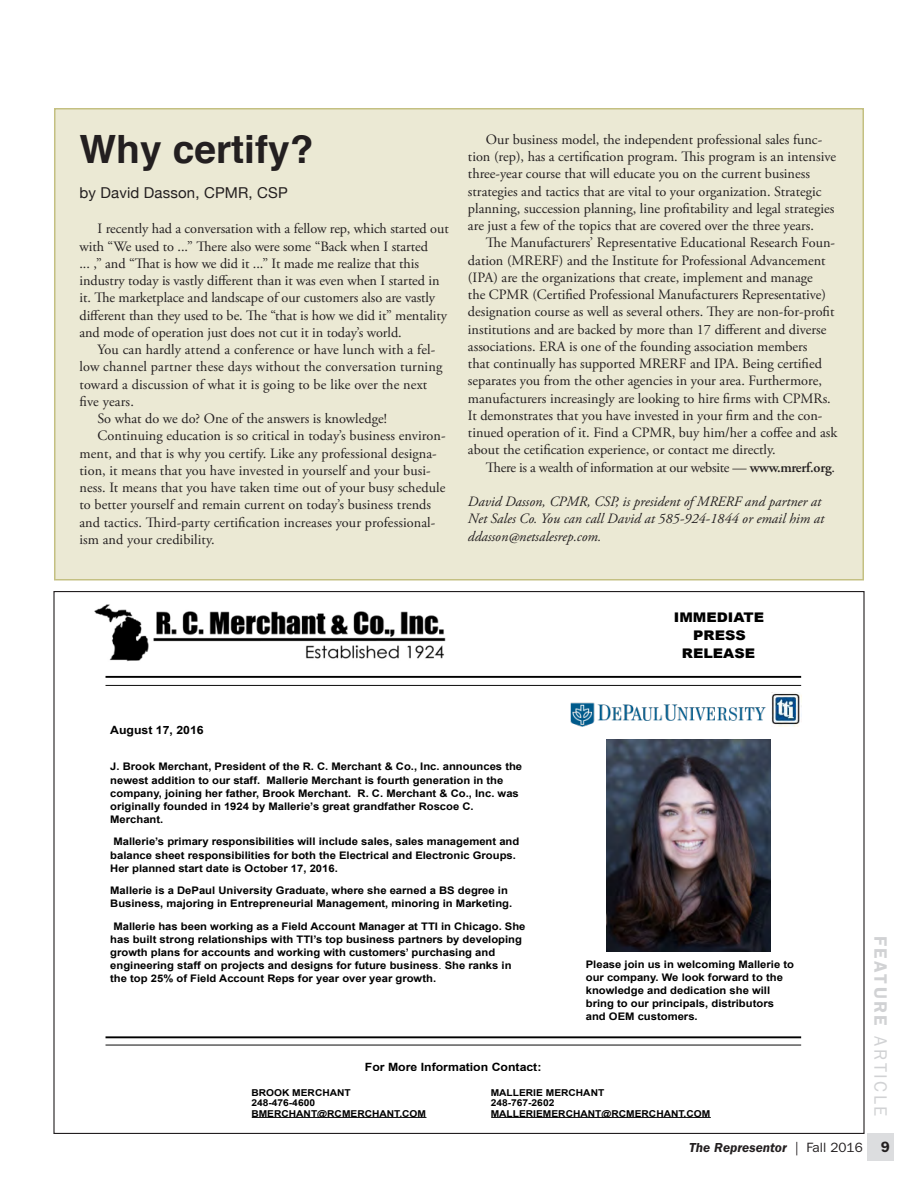
<style>
.page{position:relative;width:918px;height:1188px;background:#fff}
.page>*{position:absolute;margin:0;border:0;box-sizing:border-box;transform-origin:0 0}
.Page_Header{font:700 39px "Helvetica";color:#231f20}
.Pull_Quote{font:600 18px "ITC Franklin Gothic Std";letter-spacing:.14em;color:#d1d2d4}
.Page_Header-2{font:15px "Helvetica Neue";letter-spacing:.01em;color:#231f20}
.Page_Header-3{font:14.25px/17.2px "Adobe Garamond Pro";color:#231f20}
.Page_Header-4{font:italic 14.25px/17.2px "Adobe Garamond Pro";color:#231f20}
.Page_Header-5{font:14.25px "Adobe Garamond Pro";letter-spacing:-.02em;color:#231f20}
.t1{font:italic 600 13.5px "ITC Franklin Gothic Std";color:#231f20}
.t2{font:900 13.35px/18px "Arial";color:#000;text-align:center;scale:1.08 1}
.t3{font:700 11.4px "Arial";color:#000;scale:1.08 1}
.t4{font:700 10.5px/13px "Arial";color:#000;scale:1.08 1}
.t5{font:700 9.45px/10.5px "Arial";color:#000;scale:1.08 1}
.s1{font-weight:600}
.s2{font-weight:400}
.s3{font-weight:400;font-style:normal}
.s4{font-style:normal;font-size:15px}
</style>
<div class="page">
<div style="left:867px;top:1133px;width:27px;height:28px;background:#dcdddf"></div>
<div style="left:55px;top:109px;width:808px;height:471px;background:#ebe9d4"></div>
<div style="left:54px;top:108px;width:810px;height:472px;border:2px solid #c4c082"></div>
<img style="left:94px;top:604px;width:352px;height:58px">
<img style="left:571px;top:702px;width:195px;height:24px">
<img style="left:771px;top:693px;width:31px;height:33px">
<img style="left:606px;top:739px;width:165px;height:213px">
<hr style="left:491px;top:1117px;width:220px;height:1px;background:#000">
<hr style="left:106px;top:1036px;width:695px;height:2px;background:#000">
<hr style="left:106px;top:1045px;width:695px;height:1px;background:#000">
<hr style="left:252px;top:1117px;width:175px;height:1px;background:#000">
<hr style="left:106px;top:676px;width:695px;height:2px;background:#000">
<hr style="left:106px;top:685px;width:695px;height:1px;background:#000">
<p class="Page_Header" style="left:80px;top:118px;width:236px">Why certify?</p>
<p class="Page_Header-2" style="left:80px;top:182px;width:210px">by David Dasson, CPMR, CSP</p>
<p class="Page_Header-3" style="left:80px;top:221px;width:371px;text-indent:18px">I recently had a conversation with a fellow rep, which started out with “We used to ...” There also were some “Back when I started<br>... ,” and “That is how we did it ...” It made me realize that this industry today is vastly different than it was even when I started in it. The marketplace and landscape of our customers also are vastly different than they used to be. The “that is how we did it” mentality and mode of operation just does not cut it in today’s world.</p>
<p class="Page_Header-3" style="left:79px;top:342px;width:364px;text-indent:18px">You can hardly attend a conference or have lunch with a fel&shy;low channel partner these days without the conversation turning toward a discussion of what it is going to be like over the next five years.</p>
<p class="Page_Header-3" style="left:97px;top:411px;width:291px">So what do we do? One of the answers is knowledge!</p>
<p class="Page_Header-3" style="left:79px;top:428px;width:368px;text-indent:18px">Continuing education is so critical in today’s business environ&shy;ment, and that is why you certify. Like any professional designa&shy;tion, it means that you have invested in yourself and your busi&shy;ness. It means that you have taken time out of your busy schedule to better yourself and remain current on today’s business trends and tactics. Third-party certification increases your professional&shy;ism and your credibility.</p>
<p class="Page_Header-3" style="left:468px;top:131px;width:370px;text-indent:18px">Our business model, the independent professional sales func&shy;tion (rep), has a certification program. This program is an intensive three-year course that will educate you on the current business strategies and tactics that are vital to your organization. Strategic planning, succession planning, line profitability and legal strategies are just a few of the topics that are covered over the three years.</p>
<p class="Page_Header-3" style="left:468px;top:235px;width:371px;text-indent:18px">The Manufacturers’ Representative Educational Research Foun&shy;dation (MRERF) and the Institute for Professional Advancement (IPA) are the organizations that create, implement and manage<br>the CPMR (Certified Professional Manufacturers Representative) designation course as well as several others. They are non-for-profit institutions and are backed by more than 17 different and diverse associations. ERA is one of the founding association members<br>that continually has supported MRERF and IPA. Being certified separates you from the other agencies in your area. Furthermore, manufacturers increasingly are looking to hire firms with CPMRs.<br>It demonstrates that you have invested in your firm and the con&shy;tinued operation of it. Find a CPMR, buy him/her a coffee and ask about the cetification experience, or contact me directly.</p>
<p class="Page_Header-5" style="left:486px;top:459px;width:350px">There is a wealth of information at our website — <span class="s1">www.mrerf.org</span>.</p>
<p class="Page_Header-4" style="left:468px;top:493px;width:358px">David Dasson, CPMR, CSP, is president of MRERF and partner at<br>Net Sales Co. You can call David at 585-924-1844 or email him at ddasson@netsalesrep.com.</p>
<p class="t2" style="left:674px;top:608px;width:85px">IMMEDIATE<br>PRESS<br>RELEASE</p>
<p class="t3" style="left:110px;top:723px;width:88px">August 17, 2016</p>
<p class="t4" style="left:110px;top:761px;width:383px">J. Brook Merchant, President of the R. C. Merchant &amp; Co., Inc. announces the newest addition to our staff. Mallerie Merchant is fourth generation in the company, joining her father, Brook Merchant. R. C. Merchant &amp; Co., Inc. was originally founded in 1924 by Mallerie’s great grandfather Roscoe C.<br>Merchant.</p>
<p class="t4" style="left:110px;top:835px;width:380px">Mallerie’s primary responsibilities will include sales, sales management and balance sheet responsibilities for both the Electrical and Electronic Groups.<br>Her planned start date is October 17, 2016.</p>
<p class="t4" style="left:110px;top:884px;width:374px">Mallerie is a DePaul University Graduate, where she earned a BS degree in<br>Business, majoring in Entrepreneurial Management, minoring in Marketing.</p>
<p class="t4" style="left:110px;top:920px;width:386px">Mallerie has been working as a Field Account Manager at TTI in Chicago. She has built strong relationships with TTI’s top business partners by developing growth plans for accounts and working with customers’ purchasing and engineering staff on projects and designs for future business<span class="s2">.</span> She ranks in the top 25% of Field Account Reps for year over year growth.</p>
<p class="t3" style="left:365px;top:1060px;width:165px">For More Information Contact:</p>
<p class="t4" style="left:586px;top:958px;width:194px">Please join us in welcoming Mallerie to our company. We look forward to the knowledge and dedication she will bring to our principals, distributors and OEM customers.</p>
<p class="t5" style="left:251px;top:1088px;width:163px">BROOK MERCHANT<br>248-476-4600<br>BMERCHANT@RCMERCHANT.COM</p>
<p class="t5" style="left:491px;top:1088px;width:205px">MALLERIE MERCHANT<br>248-767-2602<br>MALLERIEMERCHANT@RCMERCHANT.COM</p>
<p class="Pull_Quote" style="left:891px;top:936px;width:182px;rotate:90deg">FEATURE <span class="s2">ARTICLE</span></p>
<p class="t1" style="left:689px;top:1140px;width:202px">The Representor <span class="s3">| Fall 2016</span> <span class="s4">9</span></p>
</div>
